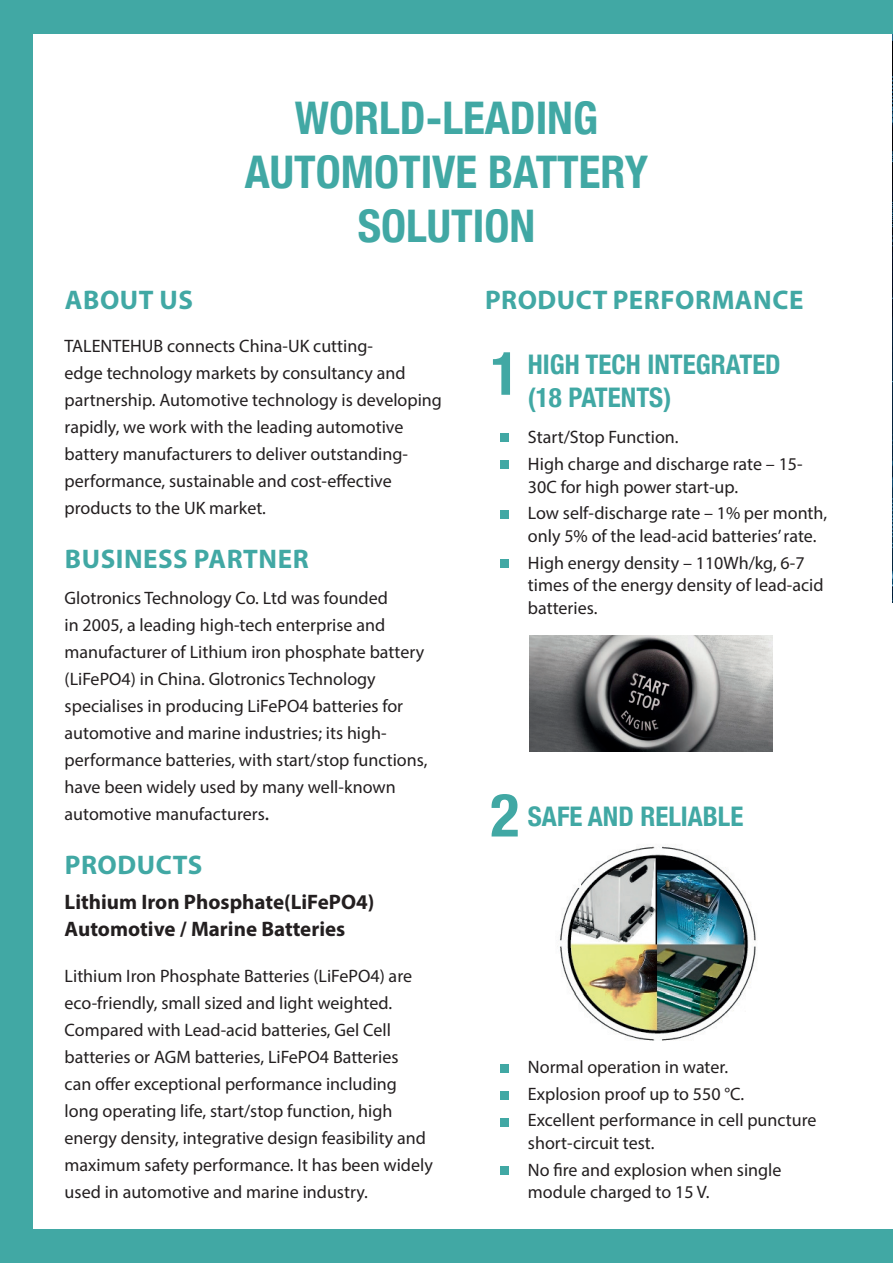
<style>
.page{position:relative;width:893px;height:1263px;background:#41a8a4}
.page>*{position:absolute;margin:0;border:0;box-sizing:border-box;transform-origin:0 0}
.t1{font:700 condensed 60px "Helvetica Neue";color:#41a8a4}
.t2{font:700 condensed 45px/54px "Helvetica Neue";color:#41a8a4;text-align:center}
.t3{font:700 27px "Myriad Pro";letter-spacing:.02em;color:#41a8a4}
.t4{font:700 condensed 27px/32.4px "Helvetica Neue";color:#41a8a4}
.t5{font:700 21px/27px "Myriad Pro";color:#231f20}
.t6{font:18px/27px "Myriad Pro";color:#231f20}
.s1{font-size:21px}
</style>
<div class="page">
<div style="left:34px;top:34px;width:859px;height:1195px;background:#fff"></div>
<img style="left:559px;top:846px;width:197px;height:195px">
<img style="left:892px;top:34px;width:1px;height:569px">
<div style="left:501px;top:1064px;width:8px;height:8px;background:#41a8a4"></div>
<div style="left:501px;top:433px;width:8px;height:9px;background:#41a8a4"></div>
<div style="left:501px;top:1091px;width:8px;height:8px;background:#41a8a4"></div>
<div style="left:501px;top:460px;width:8px;height:9px;background:#41a8a4"></div>
<div style="left:501px;top:1118px;width:8px;height:8px;background:#41a8a4"></div>
<div style="left:501px;top:1166px;width:8px;height:8px;background:#41a8a4"></div>
<div style="left:501px;top:510px;width:8px;height:8px;background:#41a8a4"></div>
<div style="left:501px;top:559px;width:8px;height:9px;background:#41a8a4"></div>
<img style="left:529px;top:635px;width:243px;height:117px">
<h2 class="t2" style="left:245px;top:87px;width:405px">WORLD-LEADING<br>AUTOMOTIVE BATTERY<br>SOLUTION</h2>
<h3 class="t3" style="left:65px;top:282px;width:130px">ABOUT US</h3>
<p class="t6" style="left:65px;top:332px;width:379px">TALENTEHUB connects China-UK cutting-<br>edge technology markets by consultancy and partnership. Automotive technology is developing rapidly, we work with the leading automotive battery manufacturers to deliver outstanding&shy;performance, sustainable and cost-effective products to the UK market.</p>
<h3 class="t3" style="left:65px;top:541px;width:245px">BUSINESS PARTNER</h3>
<p class="t6" style="left:65px;top:584px;width:364px">Glotronics Technology Co. Ltd was founded<br>in 2005, a leading high-tech enterprise and manufacturer of Lithium iron phosphate battery (LiFePO4) in China. Glotronics Technology specialises in producing LiFePO4 batteries for automotive and marine industries; its high&shy;performance batteries, with start/stop functions, have been widely used by many well-known automotive manufacturers<span class="s1">.</span></p>
<h3 class="t3" style="left:65px;top:847px;width:139px">PRODUCTS</h3>
<p class="t5" style="left:65px;top:887px;width:311px">Lithium Iron Phosphate(LiFePO4)<br>Automotive / Marine Batteries</p>
<p class="t6" style="left:65px;top:962px;width:370px">Lithium Iron Phosphate Batteries (LiFePO4) are eco-friendly, small sized and light weighted.<br>Compared with Lead-acid batteries, Gel Cell batteries or AGM batteries, LiFePO4 Batteries<br>can offer exceptional performance including long operating life, start/stop function, high energy density, integrative design feasibility and maximum safety performance. It has been widely used in automotive and marine industry.</p>
<h3 class="t3" style="left:485px;top:282px;width:320px">PRODUCT PERFORMANCE</h3>
<h1 class="t1" style="left:490px;top:324px;width:30px">1</h1>
<h3 class="t4" style="left:528px;top:346px;width:254px">HIGH TECH INTEGRATED (18 PATENTS)</h3>
<p class="t6" style="left:528px;top:424px;width:276px">Start/Stop Function.<br>High charge and discharge rate – 15-</p>
<p class="t6" style="left:528px;top:473px;width:301px">30C for high power start-up.<br>Low self-discharge rate – 1% per month,</p>
<p class="t6" style="left:528px;top:522px;width:290px">only 5% of the lead-acid batteries’ rate.<br>High energy density – 110Wh/kg, 6-7</p>
<p class="t6" style="left:528px;top:573px;width:297px;line-height:22.5px">times of the energy density of lead-acid batteries.</p>
<h1 class="t1" style="left:490px;top:765px;width:30px">2</h1>
<h3 class="t4" style="left:528px;top:799px;width:217px">SAFE AND RELIABLE</h3>
<p class="t6" style="left:528px;top:1053px;width:290px">Normal operation in water.<br>Explosion proof up to 550 °C.<br>Excellent performance in cell puncture</p>
<p class="t6" style="left:528px;top:1129px;width:255px">short-circuit test.<br>No fire and explosion when single</p>
<p class="t6" style="left:528px;top:1178px;width:183px">module charged to 15 V.</p>
</div>
